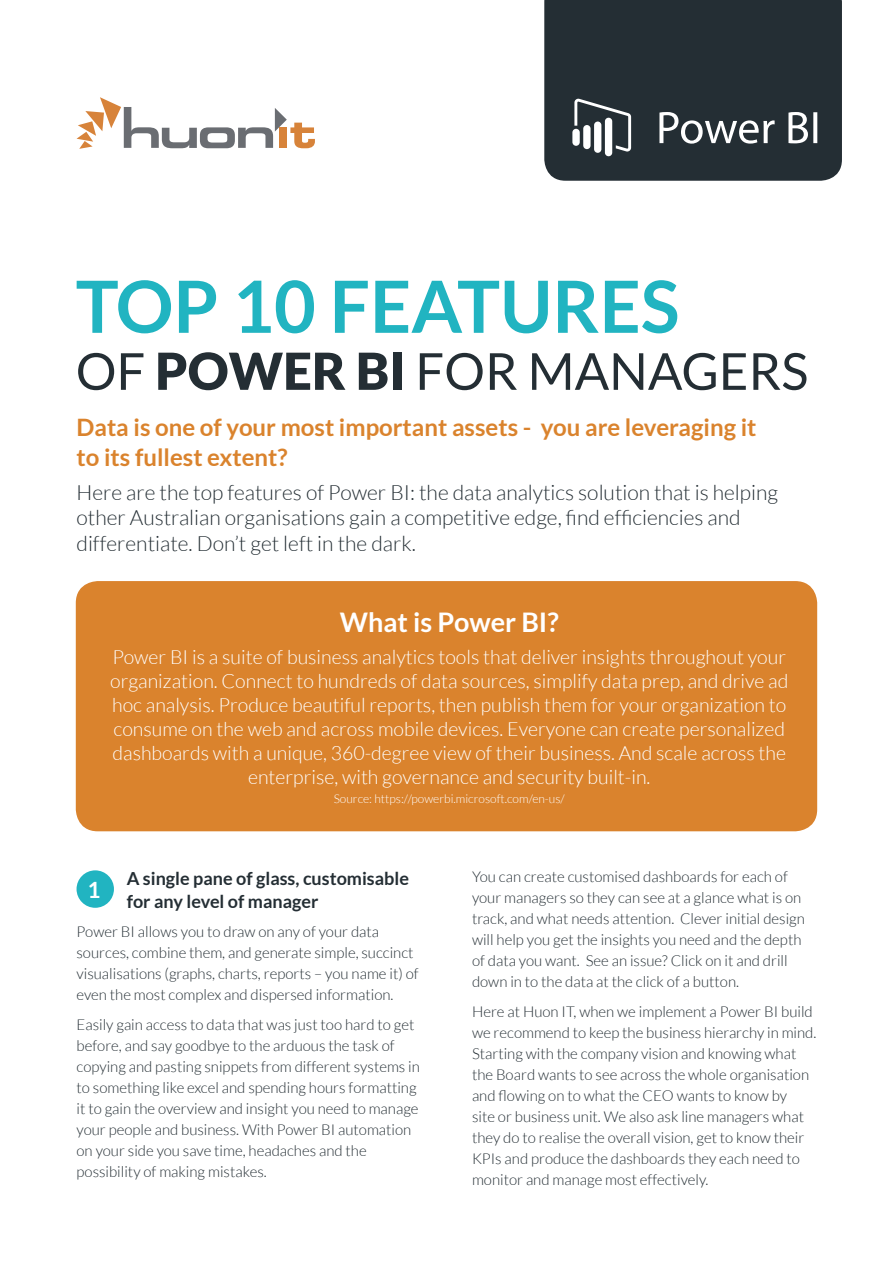
<style>
.page{position:relative;width:893px;height:1263px;background:#fff}
.page>*{position:absolute;margin:0;border:0;box-sizing:border-box;transform-origin:0 0}
.t1{font:700 72px "Lato";color:#21b4c1}
.t2{font:51px "Lato";color:#242e34}
.t3{font:700 27px "Lato";color:#fff}
.t4{font:700 24px/30px "Lato";color:#da832d}
.t5{font:700 22.35px "Lato";color:#fff}
.t6{font:300 21px/25.5px "Lato";color:#242e34}
.t7{font:300 19.5px/24px "Lato";color:#fff;text-align:center}
.t8{font:700 18px/22.5px "Lato";color:#242e34}
.t9{font:300 15px/21px "Lato";color:#242e34}
.t10{font:300 12px "Lato";color:#fff}
.s1{font-weight:900}
</style>
<div class="page">
<div style="left:544px;top:0;width:298px;height:181px;background:#242e34"></div>
<div style="left:77px;top:870px;width:37px;height:38px;background:#21b4c1;border-radius:50%"></div>
<div style="left:77px;top:582px;width:739px;height:248px;background:#da832d;border-radius:21px"></div>
<div style="left:76px;top:581px;width:741px;height:250px;border:2px solid #da832d;border-radius:21px"></div>
<svg style="left:77px;top:97px;width:238px;height:52px"></svg>
<svg style="left:572px;top:99px;width:245px;height:57px"></svg>
<h1 class="t1" style="left:76px;top:265px;width:605px">TOP 10 FEATURES</h1>
<h2 class="t2" style="left:76px;top:343px;width:734px">OF <span class="s1">POWER BI</span> FOR MANAGERS</h2>
<h3 class="t4" style="left:77px;top:412px;width:681px">Data is one of your most important assets - you are leveraging it to its fullest extent?</h3>
<h3 class="t6" style="left:77px;top:479px;width:703px">Here are the top features of Power BI: the data analytics solution that is helping other Australian organisations gain a competitive edge, find efficiencies and differentiate. Don’t get left in the dark.</h3>
<h3 class="t3" style="left:340px;top:606px;width:220px">What is Power BI?</h3>
<p class="t7" style="left:110px;top:645px;width:680px">Power BI is a suite of business analytics tools that deliver insights throughout your organization. Connect to hundreds of data sources, simplify data prep, and drive ad hoc analysis. Produce beautiful reports, then publish them for your organization to consume on the web and across mobile devices. Everyone can create personalized dashboards with a unique, 360-degree view of their business. And scale across the enterprise, with governance and security built-in.</p>
<p class="t10" style="left:334px;top:793px;width:233px">Source: https://powerbi.microsoft.com/en-us/</p>
<h3 class="t5" style="left:88px;top:877px;width:15px">1</h3>
<p class="t8" style="left:127px;top:867px;width:284px">A single pane of glass, customisable for any level of manager</p>
<p class="t9" style="left:77px;top:921px;width:344px">Power BI allows you to draw on any of your data sources, combine them, and generate simple, succinct visualisations (graphs, charts, reports – you name it) of even the most complex and dispersed information.</p>
<p class="t9" style="left:77px;top:1014px;width:345px">Easily gain access to data that was just too hard to get before, and say goodbye to the arduous the task of copying and pasting snippets from different systems in to something like excel and spending hours formatting it to gain the overview and insight you need to manage your people and business. With Power BI automation on your side you save time, headaches and the possibility of making mistakes.</p>
<p class="t9" style="left:472px;top:867px;width:334px">You can create customised dashboards for each of your managers so they can see at a glance what is on track, and what needs attention. Clever initial design will help you get the insights you need and the depth of data you want. See an issue? Click on it and drill down in to the data at the click of a button.</p>
<p class="t9" style="left:472px;top:1001px;width:346px">Here at Huon IT, when we implement a Power BI build we recommend to keep the business hierarchy in mind.<br>Starting with the company vision and knowing what the Board wants to see across the whole organisation and flowing on to what the CEO wants to know by<br>site or business unit. We also ask line managers what they do to realise the overall vision, get to know their KPIs and produce the dashboards they each need to monitor and manage most effectively.</p>
</div>
